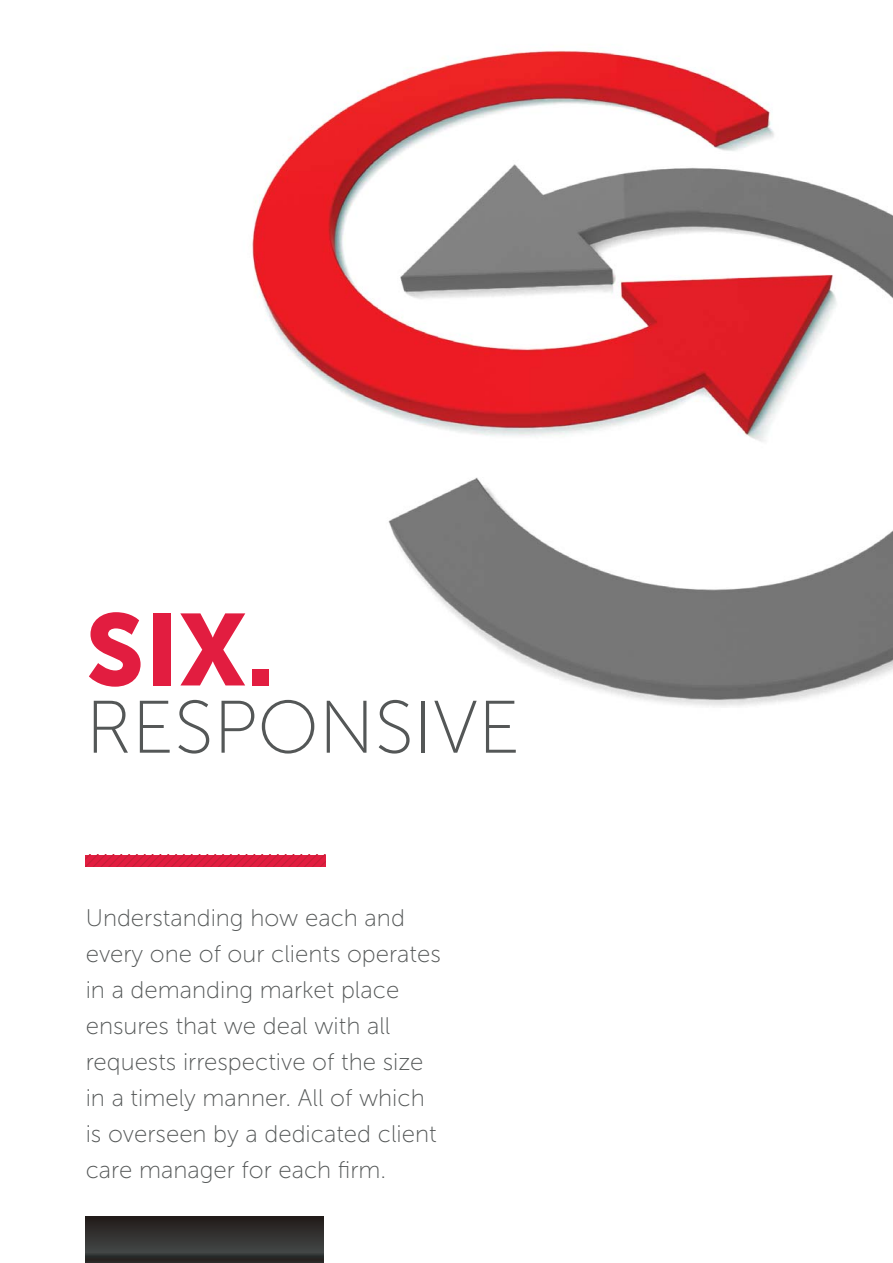
<style>
.page{position:relative;width:893px;height:1263px;background:#fff}
.page>*{position:absolute;margin:0;border:0;box-sizing:border-box;transform-origin:0 0}
.t1{font:100.8px "Museo Sans 900";color:#e21d40}
.t2{font:74.25px "Museo Sans 100";color:#545757}
.t3{font:24px/36px "Museo Sans 100";color:#545757}
</style>
<div class="page">
<img style="left:252px;top:50px;width:640px;height:657px">
<svg style="left:85px;top:855px;width:240px;height:11px;background:#db1d3e"></svg>
<svg style="left:85px;top:1216px;width:238px;height:47px;background:#302f2e"></svg>
<h1 class="t1" style="left:86px;top:593px;width:191px">SIX.</h1>
<h2 class="t2" style="left:86px;top:688px;width:436px">RESPONSIVE</h2>
<p class="t3" style="left:86px;top:900px;width:357px">Understanding how each and every one of our clients operates in a demanding market place ensures that we deal with all requests irrespective of the size in a timely manner. All of which is overseen by a dedicated client care manager for each firm.</p>
</div>
